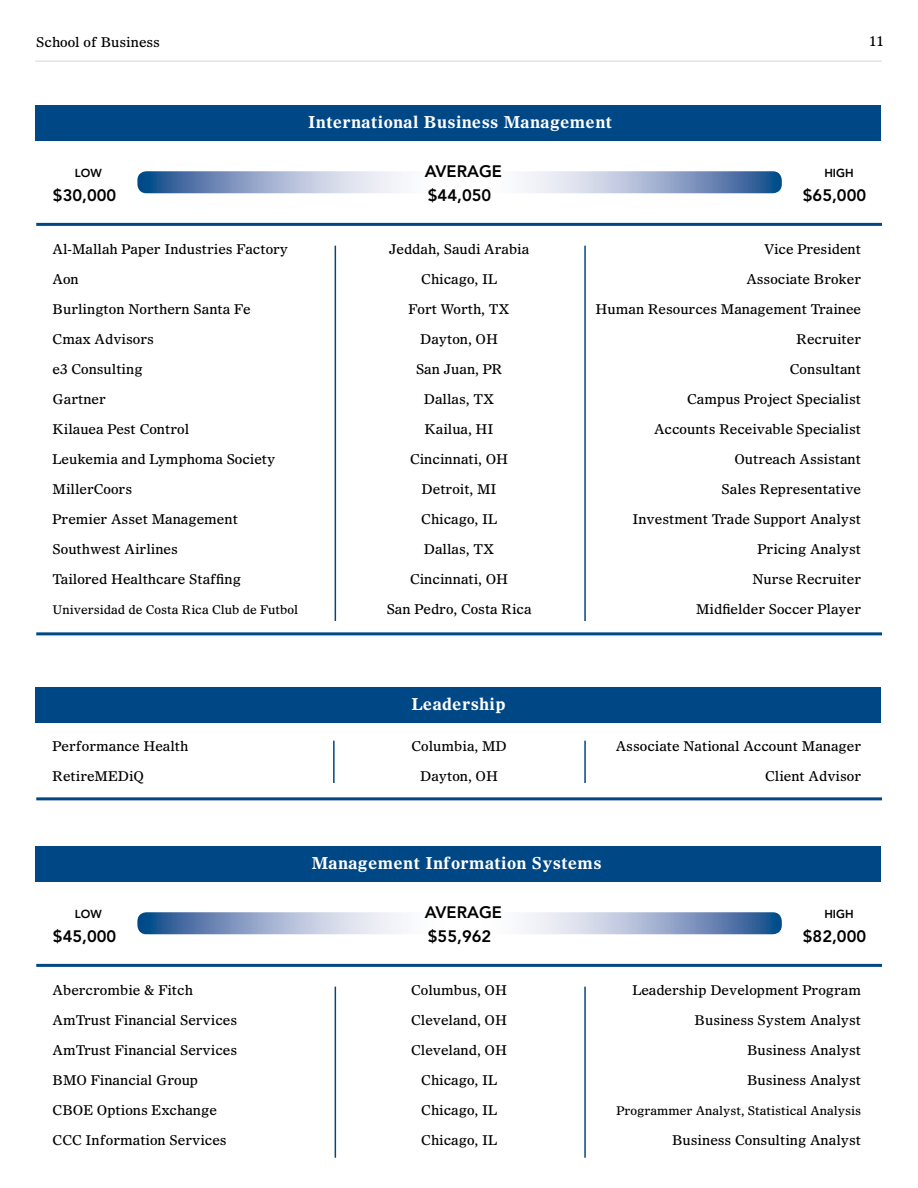
<style>
.page{position:relative;width:918px;height:1188px;background:#fff}
.page>*{position:absolute;margin:0;border:0;box-sizing:border-box;transform-origin:0 0}
.t1{font:700 16.5px "Olympian LT Std";letter-spacing:.02em;color:#fff}
.t2{font:800 16.5px/24px "Avenir LT Std";color:#000101}
.t3{font:13.5px "Olympian LT Std";color:#000}
.t4{font:13.5px "Olympian LT Std";color:#000101}
.t5{font:12px "Olympian LT Std";color:#000}
.t6{font:800 11.55px "Avenir LT Std";color:#000101}
</style>
<div class="page">
<hr style="left:35px;top:60px;width:847px;height:2px;background:#e2e3e4">
<div style="left:35px;top:105px;width:846px;height:36px;background:#004785"></div>
<hr style="left:36px;top:223px;width:846px;height:3px;background:#004785">
<svg style="left:137px;top:171px;width:645px;height:22px"></svg>
<hr style="left:584px;top:246px;width:2px;height:375px;background:#004785">
<hr style="left:335px;top:246px;width:1px;height:375px;background:#004785">
<hr style="left:36px;top:632px;width:846px;height:3px;background:#004785">
<div style="left:35px;top:687px;width:846px;height:36px;background:#004785"></div>
<hr style="left:584px;top:741px;width:2px;height:42px;background:#004785">
<hr style="left:333px;top:741px;width:2px;height:42px;background:#004785">
<hr style="left:36px;top:797px;width:846px;height:3px;background:#004785">
<div style="left:35px;top:846px;width:846px;height:36px;background:#004785"></div>
<hr style="left:36px;top:964px;width:846px;height:3px;background:#004785">
<svg style="left:137px;top:912px;width:645px;height:22px"></svg>
<hr style="left:584px;top:987px;width:2px;height:171px;background:#004785">
<hr style="left:335px;top:987px;width:1px;height:171px;background:#004785">
<p class="t4" style="left:36px;top:34px;width:125px">School of Business</p>
<p class="t6" style="left:75px;top:166px;width:28px">LOW</p>
<p class="t2" style="left:53px;top:183px;width:65px">$30,000</p>
<p class="t1" style="left:308px;top:112px;width:305px">International Business Management</p>
<p class="t2" style="left:425px;top:159px;width:79px">AVERAGE $44,050</p>
<p class="t4" style="left:869px;top:32px;width:17px">11</p>
<p class="t6" style="left:824px;top:166px;width:31px">HIGH</p>
<p class="t2" style="left:803px;top:183px;width:65px">$65,000</p>
<p class="t3" style="left:53px;top:241px;width:237px">Al-Mallah Paper Industries Factory</p>
<p class="t3" style="left:389px;top:241px;width:142px">Jeddah, Saudi Arabia</p>
<p class="t3" style="left:764px;top:241px;width:99px">Vice President</p>
<p class="t3" style="left:53px;top:271px;width:28px">Aon</p>
<p class="t3" style="left:421px;top:271px;width:77px">Chicago, IL</p>
<p class="t3" style="left:746px;top:271px;width:116px">Associate Broker</p>
<p class="t3" style="left:53px;top:301px;width:200px">Burlington Northern Santa Fe</p>
<p class="t3" style="left:409px;top:301px;width:103px">Fort Worth, TX</p>
<p class="t3" style="left:596px;top:301px;width:267px">Human Resources Management Trainee</p>
<p class="t3" style="left:53px;top:331px;width:103px">Cmax Advisors</p>
<p class="t3" style="left:420px;top:331px;width:80px">Dayton, OH</p>
<p class="t3" style="left:797px;top:331px;width:66px">Recruiter</p>
<p class="t3" style="left:53px;top:361px;width:92px">e3 Consulting</p>
<p class="t3" style="left:416px;top:361px;width:88px">San Juan, PR</p>
<p class="t3" style="left:790px;top:361px;width:73px">Consultant</p>
<p class="t3" style="left:53px;top:391px;width:55px">Gartner</p>
<p class="t3" style="left:424px;top:391px;width:72px">Dallas, TX</p>
<p class="t3" style="left:687px;top:391px;width:176px">Campus Project Specialist</p>
<p class="t3" style="left:53px;top:421px;width:138px">Kilauea Pest Control</p>
<p class="t3" style="left:425px;top:421px;width:70px">Kailua, HI</p>
<p class="t3" style="left:654px;top:421px;width:209px">Accounts Receivable Specialist</p>
<p class="t3" style="left:53px;top:451px;width:224px">Leukemia and Lymphoma Society</p>
<p class="t3" style="left:410px;top:451px;width:100px">Cincinnati, OH</p>
<p class="t3" style="left:734px;top:451px;width:128px">Outreach Assistant</p>
<p class="t3" style="left:53px;top:481px;width:81px">MillerCoors</p>
<p class="t3" style="left:422px;top:481px;width:77px">Detroit, MI</p>
<p class="t3" style="left:722px;top:481px;width:141px">Sales Representative</p>
<p class="t3" style="left:53px;top:511px;width:187px">Premier Asset Management</p>
<p class="t3" style="left:421px;top:511px;width:77px">Chicago, IL</p>
<p class="t3" style="left:632px;top:511px;width:230px">Investment Trade Support Analyst</p>
<p class="t3" style="left:53px;top:541px;width:127px">Southwest Airlines</p>
<p class="t3" style="left:424px;top:541px;width:72px">Dallas, TX</p>
<p class="t3" style="left:758px;top:541px;width:105px">Pricing Analyst</p>
<p class="t3" style="left:53px;top:571px;width:190px">Tailored Healthcare Staffing</p>
<p class="t3" style="left:410px;top:571px;width:100px">Cincinnati, OH</p>
<p class="t3" style="left:752px;top:571px;width:110px">Nurse Recruiter</p>
<p class="t5" style="left:53px;top:603px;width:247px">Universidad de Costa Rica Club de Futbol</p>
<p class="t3" style="left:387px;top:601px;width:146px">San Pedro, Costa Rica</p>
<p class="t3" style="left:696px;top:601px;width:167px">Midfielder Soccer Player</p>
<p class="t1" style="left:412px;top:694px;width:95px">Leadership</p>
<p class="t3" style="left:53px;top:738px;width:137px">Performance Health</p>
<p class="t3" style="left:412px;top:738px;width:97px">Columbia, MD</p>
<p class="t3" style="left:616px;top:738px;width:247px">Associate National Account Manager</p>
<p class="t3" style="left:53px;top:768px;width:93px">RetireMEDiQ</p>
<p class="t3" style="left:420px;top:768px;width:80px">Dayton, OH</p>
<p class="t3" style="left:765px;top:768px;width:97px">Client Advisor</p>
<p class="t6" style="left:75px;top:907px;width:28px">LOW</p>
<p class="t2" style="left:53px;top:924px;width:65px">$45,000</p>
<p class="t1" style="left:312px;top:853px;width:292px">Management Information Systems</p>
<p class="t2" style="left:425px;top:900px;width:79px">AVERAGE $55,962</p>
<p class="t6" style="left:824px;top:907px;width:31px">HIGH</p>
<p class="t2" style="left:803px;top:924px;width:65px">$82,000</p>
<p class="t3" style="left:53px;top:982px;width:142px">Abercrombie &amp; Fitch</p>
<p class="t3" style="left:411px;top:982px;width:97px">Columbus, OH</p>
<p class="t3" style="left:632px;top:982px;width:230px">Leadership Development Program</p>
<p class="t3" style="left:53px;top:1012px;width:186px">AmTrust Financial Services</p>
<p class="t3" style="left:411px;top:1012px;width:98px">Cleveland, OH</p>
<p class="t3" style="left:695px;top:1012px;width:168px">Business System Analyst</p>
<p class="t3" style="left:53px;top:1042px;width:186px">AmTrust Financial Services</p>
<p class="t3" style="left:411px;top:1042px;width:98px">Cleveland, OH</p>
<p class="t3" style="left:747px;top:1042px;width:116px">Business Analyst</p>
<p class="t3" style="left:53px;top:1072px;width:147px">BMO Financial Group</p>
<p class="t3" style="left:421px;top:1072px;width:77px">Chicago, IL</p>
<p class="t3" style="left:747px;top:1072px;width:116px">Business Analyst</p>
<p class="t3" style="left:53px;top:1102px;width:166px">CBOE Options Exchange</p>
<p class="t3" style="left:421px;top:1102px;width:77px">Chicago, IL</p>
<p class="t5" style="left:616px;top:1104px;width:246px">Programmer Analyst, Statistical Analysis</p>
<p class="t3" style="left:53px;top:1132px;width:176px">CCC Information Services</p>
<p class="t3" style="left:421px;top:1132px;width:77px">Chicago, IL</p>
<p class="t3" style="left:672px;top:1132px;width:191px">Business Consulting Analyst</p>
</div>
